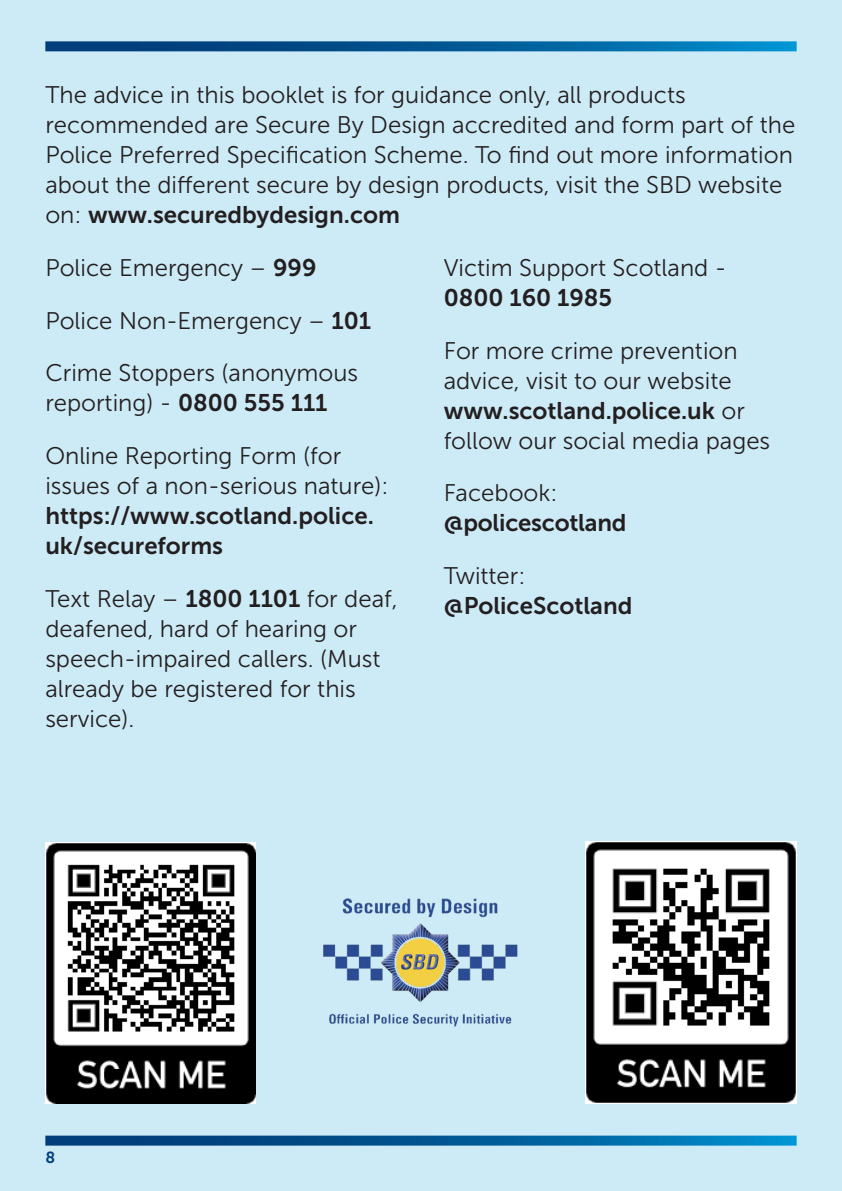
<style>
.page{position:relative;width:842px;height:1191px;background:#cdebf7}
.page>*{position:absolute;margin:0;border:0;box-sizing:border-box;transform-origin:0 0}
.Main_Text{font:24px/30px "Museo Sans 300";color:#231f20}
.Main_Text-2{font:24px/30px "Museo Sans 700";letter-spacing:-.005em;color:#231f20}
.t1{font:16px "Museo Sans 700";color:#013e7b}
.s1{font-family:"Museo Sans 700"}
.s2{font-family:"Museo Sans 300"}
</style>
<div class="page">
<svg style="left:45px;top:41px;width:752px;height:10px;background:#07609b"></svg>
<svg style="left:45px;top:1135px;width:752px;height:10px;background:#0d649d"></svg>
<img style="left:303px;top:896px;width:236px;height:132px">
<img style="left:45px;top:842px;width:210px;height:261px">
<img style="left:585px;top:841px;width:212px;height:262px">
<p class="Main_Text" style="left:45px;top:80px;width:751px">The advice in this booklet is for guidance only, all products recommended are Secure By Design accredited and form part of the Police Preferred Specification Scheme. To find out more information about the different secure by design products, visit the SBD website on: <span class="s1">www.securedbydesign.com</span></p>
<p class="Main_Text" style="left:45px;top:253px;width:273px">Police Emergency – <span class="s1">999</span></p>
<p class="Main_Text" style="left:45px;top:305px;width:327px">Police Non-Emergency – <span class="s1">101</span></p>
<p class="Main_Text" style="left:45px;top:358px;width:314px">Crime Stoppers (anonymous reporting) - <span class="s1">0800 555 111</span></p>
<p class="Main_Text" style="left:45px;top:441px;width:345px">Online Reporting Form (for issues of a non-serious nature): <span class="s1">https://www.scotland.police. uk/secureforms</span></p>
<p class="Main_Text" style="left:45px;top:583px;width:354px">Text Relay – <span class="s1">1800 1101</span> for deaf, deafened, hard of hearing or speech-impaired callers. (Must already be registered for this service).</p>
<p class="Main_Text" style="left:444px;top:253px;width:284px">Victim Support Scotland -<br><span class="s1">0800 160 1985</span></p>
<p class="Main_Text" style="left:444px;top:335px;width:328px">For more crime prevention advice, visit to our website <span class="s1">www.scotland.police.uk</span> or follow our social media pages</p>
<p class="Main_Text-2" style="left:444px;top:478px;width:184px"><span class="s2">Facebook: </span>@policescotland</p>
<p class="Main_Text-2" style="left:444px;top:560px;width:190px"><span class="s2">Twitter: </span>@PoliceScotland</p>
<p class="t1" style="left:45px;top:1148px;width:11px">8</p>
</div>
